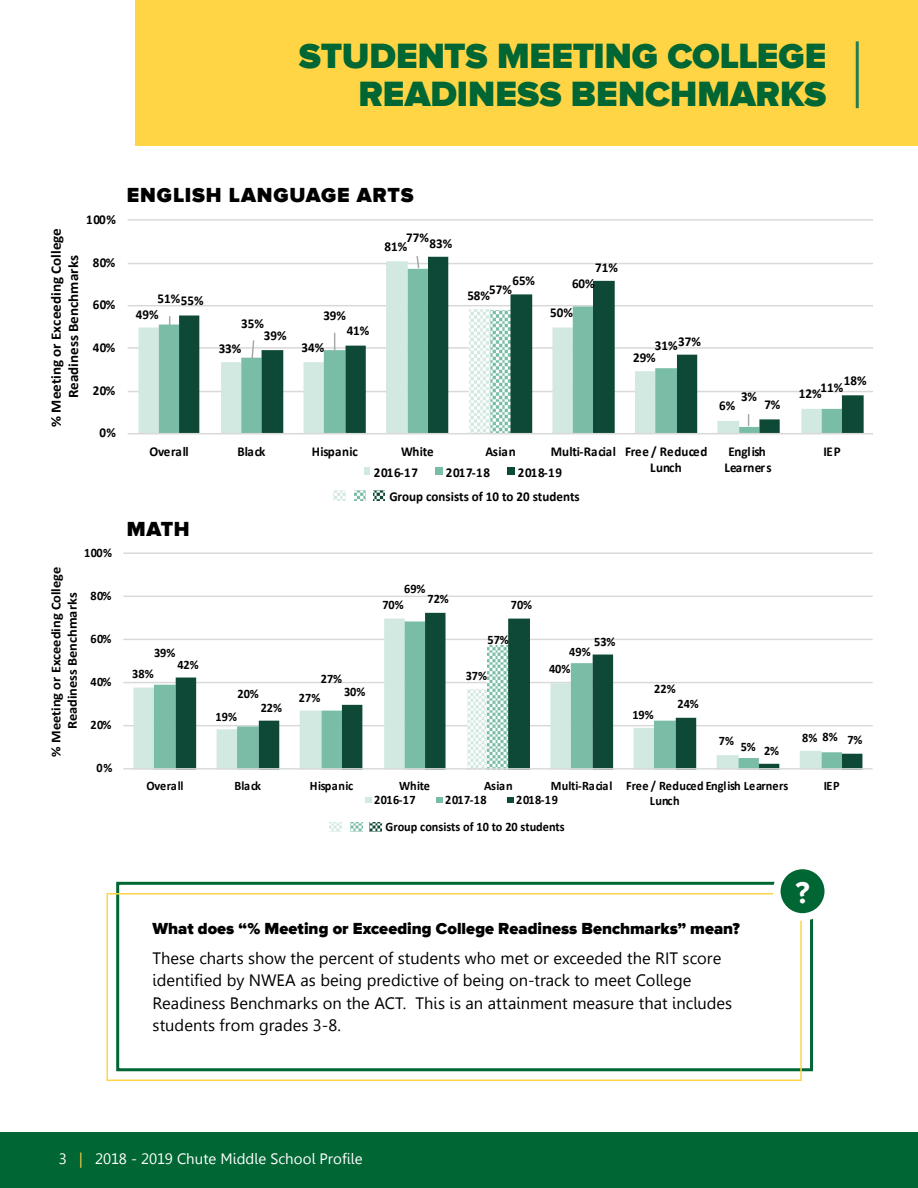
<style>
.page{position:relative;width:918px;height:1188px;background:#fff}
.page>*{position:absolute;margin:0;border:0;box-sizing:border-box;transform-origin:0 0}
.t1{font:900 36.15px/37.5px "Proxima NW01";color:#063;text-align:right}
.t2{font:700 31.5px "Proxima NW01";color:#fff}
.t3{font:900 21px "Proxima NW01";letter-spacing:.04em;color:#000}
.t4{font:16.5px/22.5px "Leelawadee";color:#000}
.t5{font:900 16.5px "Proxima NW01";color:#000}
.t6{font:15px "Leelawadee";color:#fff}
.t7{font:700 14.4px/17.4px "Calibri";color:#000;text-align:center;scale:1.04 1}
.t8{font:700 13.65px/16.4px "Calibri";color:#000;text-align:center;scale:1.06 1}
.t9{font:700 13.5px/16.5px "Calibri";color:#000;scale:.96 1}
.t10{font:700 13.5px/16.5px "Calibri";letter-spacing:-.02em;color:#000;text-align:center;scale:.96 1}
.t11{font:700 13.5px "Calibri";letter-spacing:.02em;color:#000;scale:.96 1}
.t12{font:700 12.9px/15.8px "Calibri";color:#000;scale:.95 1}
.t13{font:700 12.9px "Calibri";letter-spacing:.02em;color:#000;scale:.95 1}
.s1{color:#ffd546}
</style>
<div class="page">
<div style="left:135px;top:0;width:783px;height:146px;background:#ffd546"></div>
<hr style="left:856px;top:41px;width:3px;height:67px;background:#267d52">
<div style="left:116px;top:882px;width:697px;height:189px;border:3px solid #063"></div>
<div style="left:106px;top:893px;width:696px;height:188px;border:2px solid #ffd546"></div>
<div style="left:777px;top:865px;width:51px;height:52px;background:#063;border-radius:50%"></div>
<div style="left:773px;top:862px;width:59px;height:59px;border:8px solid #fff;border-radius:50%"></div>
<svg style="left:127px;top:219px;width:746px;height:282px"></svg>
<svg style="left:123px;top:552px;width:750px;height:280px"></svg>
<div style="left:0;top:1132px;width:918px;height:56px;background:#063"></div>
<h1 class="t1" style="left:299px;top:37px;width:529px">STUDENTS MEETING COLLEGE<br>READINESS BENCHMARKS</h1>
<p class="t7" style="left:47px;top:427px;width:193px;rotate:-90deg">% Meeting or Exceeding College<br>Readiness Benchmarks</p>
<p class="t9" style="left:86px;top:211px;width:33px">100%</p>
<p class="t9" style="left:93px;top:254px;width:25px">80%</p>
<p class="t9" style="left:93px;top:297px;width:25px">60%</p>
<p class="t9" style="left:93px;top:339px;width:25px">40%</p>
<p class="t9" style="left:93px;top:382px;width:25px">20%</p>
<p class="t9" style="left:99px;top:425px;width:19px">0%</p>
<p class="t8" style="left:48px;top:757px;width:181px;rotate:-90deg">% Meeting or Exceeding College<br>Readiness Benchmarks</p>
<p class="t12" style="left:84px;top:544px;width:31px">100%</p>
<p class="t12" style="left:90px;top:588px;width:24px">80%</p>
<p class="t12" style="left:90px;top:631px;width:24px">60%</p>
<p class="t12" style="left:90px;top:674px;width:24px">40%</p>
<p class="t12" style="left:90px;top:717px;width:24px">20%</p>
<p class="t12" style="left:97px;top:760px;width:18px">0%</p>
<h3 class="t3" style="left:127px;top:183px;width:288px">ENGLISH LANGUAGE ARTS</h3>
<p class="t9" style="left:406px;top:229px;width:25px">77%</p>
<p class="t9" style="left:430px;top:235px;width:25px">83%</p>
<p class="t9" style="left:384px;top:238px;width:25px">81%</p>
<p class="t9" style="left:595px;top:259px;width:25px">71%</p>
<p class="t9" style="left:158px;top:291px;width:25px">51%</p>
<p class="t9" style="left:181px;top:292px;width:25px">55%</p>
<p class="t9" style="left:512px;top:272px;width:25px">65%</p>
<p class="t9" style="left:489px;top:282px;width:25px">57%</p>
<p class="t9" style="left:467px;top:288px;width:25px">58%</p>
<p class="t9" style="left:572px;top:275px;width:25px">60%</p>
<p class="t9" style="left:136px;top:306px;width:25px">49%</p>
<p class="t9" style="left:323px;top:307px;width:25px">39%</p>
<p class="t9" style="left:241px;top:315px;width:25px">35%</p>
<p class="t9" style="left:264px;top:327px;width:25px">39%</p>
<p class="t9" style="left:347px;top:322px;width:25px">41%</p>
<p class="t9" style="left:219px;top:340px;width:25px">33%</p>
<p class="t9" style="left:302px;top:339px;width:25px">34%</p>
<p class="t9" style="left:550px;top:304px;width:25px">50%</p>
<p class="t9" style="left:678px;top:333px;width:25px">37%</p>
<p class="t9" style="left:655px;top:337px;width:25px">31%</p>
<p class="t9" style="left:633px;top:349px;width:25px">29%</p>
<p class="t9" style="left:741px;top:388px;width:18px">3%</p>
<p class="t9" style="left:719px;top:397px;width:18px">6%</p>
<p class="t9" style="left:764px;top:396px;width:18px">7%</p>
<p class="t9" style="left:844px;top:372px;width:25px">18%</p>
<p class="t9" style="left:821px;top:379px;width:25px">11%</p>
<p class="t9" style="left:799px;top:385px;width:25px">12%</p>
<p class="t9" style="left:149px;top:443px;width:43px">Overall</p>
<p class="t9" style="left:238px;top:443px;width:31px">Black</p>
<p class="t11" style="left:312px;top:442px;width:49px">Hispanic</p>
<p class="t9" style="left:401px;top:443px;width:35px">White</p>
<p class="t9" style="left:486px;top:443px;width:33px">Asian</p>
<p class="t9" style="left:650px;top:443px;width:61px;text-indent:-100px">Multi-Racial Free / Reduced<br>Lunch</p>
<p class="t10" style="left:724px;top:443px;width:51px">English<br>Learners</p>
<p class="t9" style="left:824px;top:443px;width:19px">IEP</p>
<p class="t9" style="left:374px;top:464px;width:48px">2016-17</p>
<p class="t9" style="left:446px;top:464px;width:48px">2017-18</p>
<p class="t9" style="left:389px;top:460px;width:200px;line-height:24.2px;text-indent:129px">2018-19<br>Group consists of 10 to 20 students</p>
<h3 class="t3" style="left:127px;top:517px;width:64px">MATH</h3>
<p class="t12" style="left:404px;top:580px;width:24px">69%</p>
<p class="t12" style="left:427px;top:590px;width:24px">72%</p>
<p class="t12" style="left:382px;top:596px;width:24px">70%</p>
<p class="t12" style="left:511px;top:596px;width:24px">70%</p>
<p class="t12" style="left:154px;top:645px;width:24px">39%</p>
<p class="t12" style="left:488px;top:632px;width:24px">57%</p>
<p class="t12" style="left:594px;top:634px;width:24px">53%</p>
<p class="t12" style="left:569px;top:644px;width:24px">49%</p>
<p class="t12" style="left:132px;top:665px;width:24px">38%</p>
<p class="t12" style="left:177px;top:657px;width:24px">42%</p>
<p class="t12" style="left:237px;top:685px;width:24px">20%</p>
<p class="t12" style="left:216px;top:708px;width:24px">19%</p>
<p class="t12" style="left:261px;top:700px;width:24px">22%</p>
<p class="t12" style="left:321px;top:671px;width:24px">27%</p>
<p class="t12" style="left:299px;top:690px;width:24px">27%</p>
<p class="t12" style="left:344px;top:684px;width:24px">30%</p>
<p class="t12" style="left:466px;top:668px;width:24px">37%</p>
<p class="t12" style="left:549px;top:661px;width:24px">40%</p>
<p class="t12" style="left:654px;top:681px;width:24px">22%</p>
<p class="t12" style="left:632px;top:707px;width:24px">19%</p>
<p class="t12" style="left:678px;top:695px;width:24px">24%</p>
<p class="t12" style="left:823px;top:728px;width:17px">8%</p>
<p class="t12" style="left:719px;top:733px;width:17px">7%</p>
<p class="t12" style="left:802px;top:730px;width:17px">8%</p>
<p class="t12" style="left:741px;top:739px;width:17px">5%</p>
<p class="t12" style="left:764px;top:743px;width:17px">2%</p>
<p class="t12" style="left:847px;top:731px;width:17px">7%</p>
<p class="t12" style="left:146px;top:777px;width:41px">Overall</p>
<p class="t12" style="left:235px;top:777px;width:29px">Black</p>
<p class="t13" style="left:310px;top:776px;width:47px">Hispanic</p>
<p class="t12" style="left:399px;top:777px;width:34px">White</p>
<p class="t12" style="left:484px;top:777px;width:31px">Asian</p>
<p class="t12" style="left:650px;top:777px;width:147px;text-indent:-99px">Multi-Racial Free / Reduced English Learners<br>Lunch</p>
<p class="t12" style="left:824px;top:777px;width:18px">IEP</p>
<p class="t12" style="left:374px;top:792px;width:45px">2016-17</p>
<p class="t12" style="left:445px;top:792px;width:45px">2017-18</p>
<p class="t12" style="left:386px;top:786px;width:190px;line-height:27.3px;text-indent:131px">2018-19<br>Group consists of 10 to 20 students</p>
<p class="t5" style="left:153px;top:919px;width:589px">What does “% Meeting or Exceeding College Readiness Benchmarks” mean?</p>
<p class="t4" style="left:153px;top:947px;width:581px">These charts show the percent of students who met or exceeded the RIT score identified by NWEA as being predictive of being on-track to meet College Readiness Benchmarks on the ACT. This is an attainment measure that includes students from grades 3-8.</p>
<h2 class="t2" style="left:795px;top:875px;width:16px">?</h2>
<p class="t6" style="left:59px;top:1150px;width:305px">3 <span class="s1">|</span> 2018 - 2019 Chute Middle School Profile</p>
</div>
